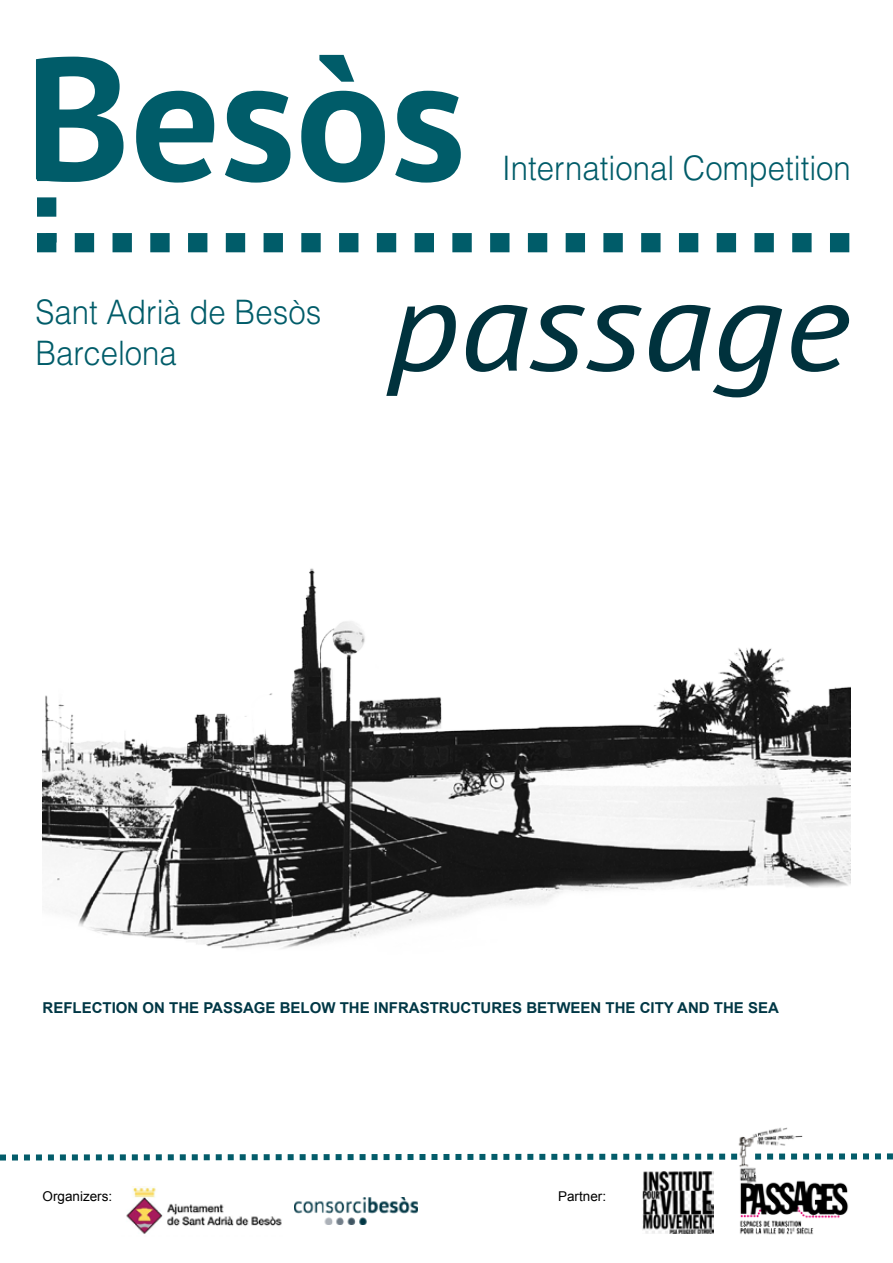
<style>
.page{position:relative;width:893px;height:1263px;background:#fff}
.page>*{position:absolute;margin:0;border:0;box-sizing:border-box;transform-origin:0 0}
.t1{font:700 174px "PT Sans";color:#005c69}
.t2{font:italic 127.65px "PT Sans";color:#00323d;scale:1.12 1}
.t3{font:300 33.75px/40.5px "Helvetica LT Std";color:#005c69;scale:.92 1}
.t4{font:700 15px "Arial";color:#003745}
.t5{font:13.5px "Arial";color:#000}
</style>
<div class="page">
<svg style="left:0;top:1153px;width:893px;height:8px"></svg>
<img style="left:295px;top:1197px;width:122px;height:27px">
<img style="left:126px;top:1187px;width:156px;height:47px">
<img style="left:643px;top:1171px;width:71px;height:62px">
<img style="left:43px;top:568px;width:807px;height:381px">
<img style="left:731px;top:1127px;width:126px;height:108px">
<svg style="left:37px;top:136px;width:19px;height:1px"></svg>
<svg style="left:37px;top:171px;width:19px;height:46px"></svg>
<svg style="left:47px;top:233px;width:1px;height:19px"></svg>
<svg style="left:84px;top:233px;width:728px;height:19px"></svg>
<svg style="left:840px;top:233px;width:1px;height:19px"></svg>
<h1 class="t1" style="left:25px;top:4px;width:442px">Besòs</h1>
<h3 class="t3" style="left:502px;top:148px;width:381px">International Competition</h3>
<h3 class="t3" style="left:35px;top:291px;width:312px">Sant Adrià de Besòs<br>Barcelona</h3>
<h2 class="t2" style="left:387px;top:245px;width:415px">passage</h2>
<p class="t4" style="left:43px;top:998px;width:738px">REFLECTION ON THE PASSAGE BELOW THE INFRASTRUCTURES BETWEEN THE CITY AND THE SEA</p>
<p class="t5" style="left:43px;top:1187px;width:71px">Organizers:</p>
<p class="t5" style="left:558px;top:1187px;width:50px">Partner:</p>
</div>
